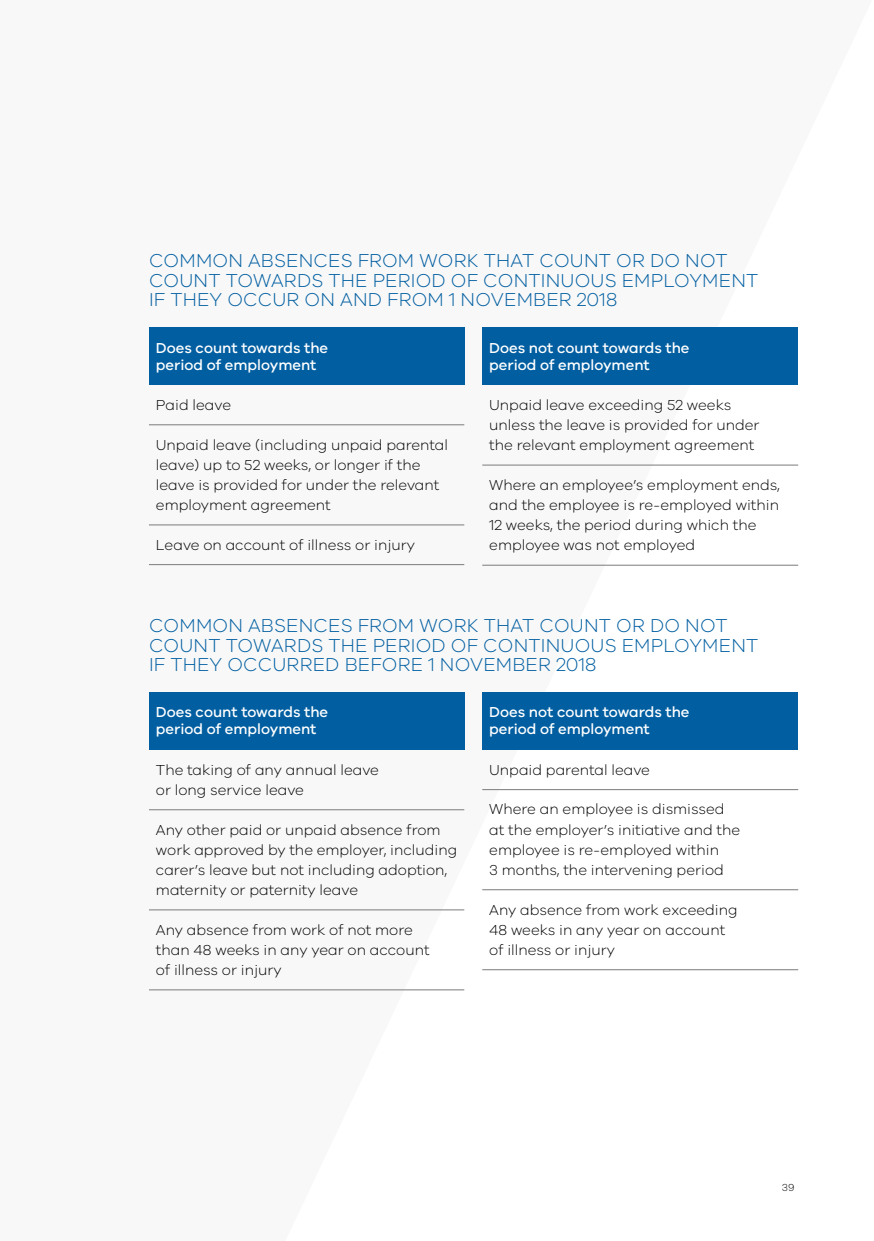
<style>
.page{position:relative;width:874px;height:1241px;background:#fff}
.page>*{position:absolute;margin:0;border:0;box-sizing:border-box;transform-origin:0 0}
.t1{font:300 19.25px/19.2px "VIC";letter-spacing:.01em;color:#005ea1}
.t2{font:300 14.88px/20.1px "VIC";color:#000}
.t3{font:500 14.88px/17.5px "VIC";color:#fff}
.t4{font:300 10.5px "VIC";color:#000}
</style>
<div class="page">
<svg style="left:149px;top:327px;width:650px;height:664px"></svg>
<div style="left:149px;top:328px;width:315px;height:57px;background:#005ea1"></div>
<hr style="left:149px;top:424px;width:315px;height:1px;background:#7c7b7b">
<hr style="left:149px;top:524px;width:315px;height:1px;background:#7c7b7b">
<hr style="left:149px;top:564px;width:315px;height:1px;background:#7c7b7b">
<div style="left:482px;top:328px;width:315px;height:57px;background:#005ea1"></div>
<hr style="left:482px;top:464px;width:315px;height:1px;background:#7c7b7b">
<hr style="left:482px;top:565px;width:315px;height:1px;background:#7c7b7b">
<hr style="left:149px;top:809px;width:315px;height:1px;background:#7c7b7b">
<hr style="left:149px;top:909px;width:315px;height:1px;background:#7c7b7b">
<hr style="left:149px;top:989px;width:315px;height:1px;background:#7c7b7b">
<hr style="left:482px;top:789px;width:315px;height:1px;background:#7c7b7b">
<hr style="left:482px;top:889px;width:315px;height:1px;background:#7c7b7b">
<hr style="left:482px;top:969px;width:315px;height:1px;background:#7c7b7b">
<div style="left:149px;top:692px;width:315px;height:57px;background:#005ea1"></div>
<div style="left:482px;top:692px;width:315px;height:57px;background:#005ea1"></div>
<p class="t1" style="left:149px;top:251px;width:610px">COMMON ABSENCES FROM WORK THAT COUNT OR DO NOT<br>COUNT TOWARDS THE PERIOD OF CONTINUOUS EMPLOYMENT<br>IF THEY OCCUR ON AND FROM 1 NOVEMBER 2018</p>
<p class="t3" style="left:156px;top:338px;width:174px">Does count towards the period of employment</p>
<p class="t2" style="left:156px;top:394px;width:77px">Paid leave</p>
<p class="t2" style="left:156px;top:434px;width:293px">Unpaid leave (including unpaid parental leave) up to 52 weeks, or longer if the leave is provided for under the relevant employment agreement</p>
<p class="t2" style="left:156px;top:534px;width:260px">Leave on account of illness or injury</p>
<p class="t3" style="left:489px;top:338px;width:202px">Does not count towards the period of employment</p>
<p class="t2" style="left:489px;top:394px;width:272px">Unpaid leave exceeding 52 weeks unless the leave is provided for under the relevant employment agreement</p>
<p class="t2" style="left:489px;top:474px;width:292px">Where an employee’s employment ends, and the employee is re-employed within 12 weeks, the period during which the employee was not employed</p>
<p class="t1" style="left:149px;top:615px;width:610px">COMMON ABSENCES FROM WORK THAT COUNT OR DO NOT<br>COUNT TOWARDS THE PERIOD OF CONTINUOUS EMPLOYMENT<br>IF THEY OCCURRED BEFORE 1 NOVEMBER 2018</p>
<p class="t3" style="left:156px;top:702px;width:174px">Does count towards the period of employment</p>
<p class="t3" style="left:489px;top:702px;width:202px">Does not count towards the period of employment</p>
<p class="t2" style="left:156px;top:759px;width:224px">The taking of any annual leave or long service leave</p>
<p class="t2" style="left:156px;top:818px;width:302px">Any other paid or unpaid absence from work approved by the employer, including carer’s leave but not including adoption, maternity or paternity leave</p>
<p class="t2" style="left:156px;top:918px;width:275px">Any absence from work of not more than 48 weeks in any year on account of illness or injury</p>
<p class="t2" style="left:489px;top:759px;width:162px">Unpaid parental leave</p>
<p class="t2" style="left:489px;top:798px;width:252px">Where an employee is dismissed at the employer’s initiative and the employee is re-employed within<br>3 months, the intervening period</p>
<p class="t2" style="left:489px;top:898px;width:250px">Any absence from work exceeding<br>48 weeks in any year on account of illness or injury</p>
<p class="t4" style="left:781px;top:1181px;width:14px">39</p>
</div>
